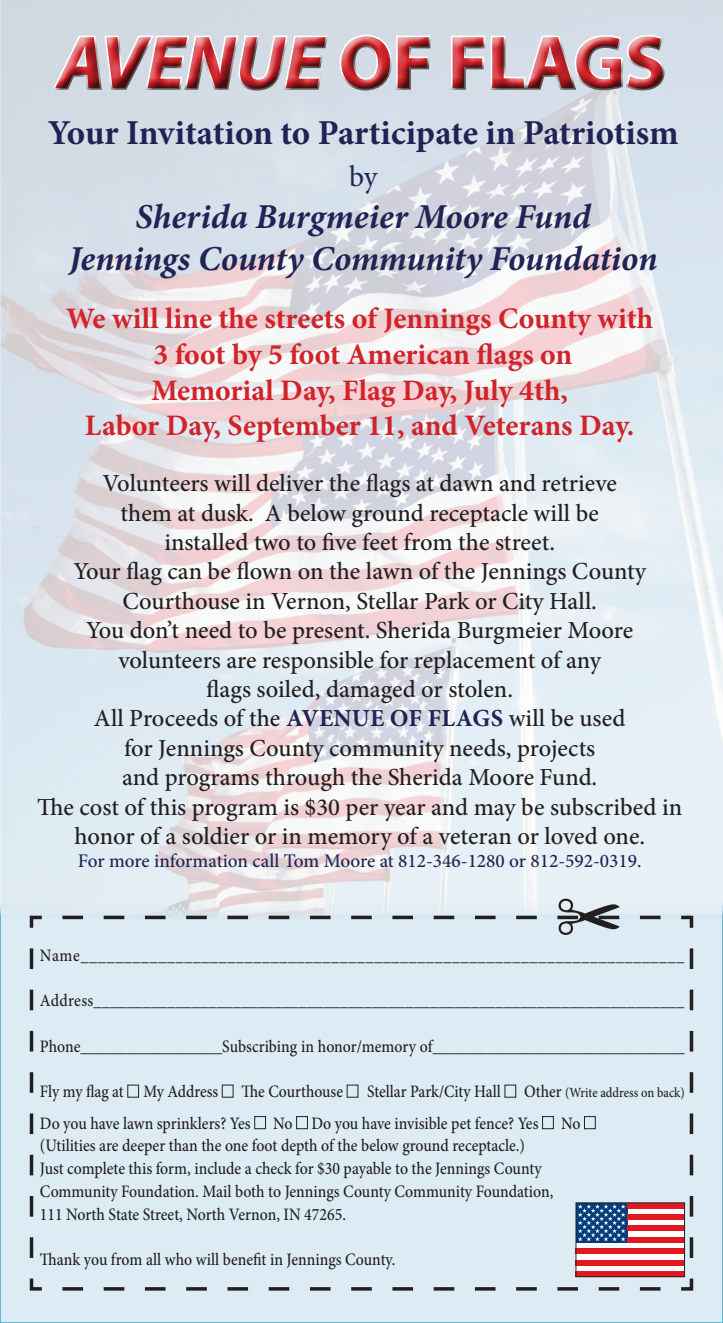
<style>
.page{position:relative;width:723px;height:1323px;background:#fff}
.page>*{position:absolute;margin:0;border:0;box-sizing:border-box;transform-origin:0 0}
.t1{font:700 75.25px "Myriad Pro";color:#d1232a}
.t2{font:italic 700 35px/42px "Minion Pro";letter-spacing:-.005em;color:#202354;text-align:center}
.t3{font:700 35px "Minion Pro";letter-spacing:-.005em;color:#202354}
.t4{font:700 29.75px/35.7px "Minion Pro";color:#d1232a;text-align:center}
.t5{font:29.75px "Minion Pro";color:#202354}
.t6{font:500 24.5px/29.4px "Minion Pro";color:#231f20;text-align:center}
.t7{font:500 19.25px "Minion Pro";color:#202354}
.t8{font:500 17.5px/22.8px "Minion Pro";color:#231f20;scale:.9 1}
.t9{font:500 17.5px "Minion Pro";letter-spacing:.02em;color:#231f20;scale:.9 1}
.t10{font:500 17.5px "Minion Pro";color:#231f20;scale:.89 1}
.t11{font:500 14px "Minion Pro";color:#231f20;scale:.89 1}
.s1{font-style:italic}
.s2{font-weight:700;color:#202354}
.s3{font-size:17.5px}
</style>
<div class="page">
<div style="left:0;top:900px;width:723px;height:423px;background:#dcebf4;border:2px solid #5aadd0"></div>
<img style="left:1px;top:0;width:722px;height:923px">
<div style="left:40px;top:22px;width:633px;height:77px;background:#d3dbe4"></div>
<div style="left:43px;top:27px;width:634px;height:76px;background:#231f20;opacity:.75"></div>
<svg style="left:28px;top:914px;width:667px;height:377px"></svg>
<div style="left:127px;top:1085px;width:12px;height:13px;border:1px solid #231f20"></div>
<div style="left:222px;top:1085px;width:11px;height:13px;border:1px solid #231f20"></div>
<div style="left:347px;top:1085px;width:11px;height:13px;border:1px solid #231f20"></div>
<div style="left:504px;top:1085px;width:12px;height:13px;border:1px solid #231f20"></div>
<div style="left:254px;top:1116px;width:12px;height:13px;border:1px solid #231f20"></div>
<div style="left:296px;top:1116px;width:12px;height:13px;border:1px solid #231f20"></div>
<div style="left:542px;top:1116px;width:12px;height:13px;border:1px solid #231f20"></div>
<div style="left:584px;top:1116px;width:12px;height:13px;border:1px solid #231f20"></div>
<div style="left:576px;top:1203px;width:108px;height:74px;background:#fff"></div>
<div style="left:576px;top:1203px;width:51px;height:40px;background:#013d7d"></div>
<div style="left:627px;top:1203px;width:57px;height:6px;background:#e01921"></div>
<div style="left:627px;top:1214px;width:57px;height:6px;background:#e01921"></div>
<div style="left:627px;top:1226px;width:57px;height:5px;background:#e01921"></div>
<div style="left:627px;top:1237px;width:57px;height:6px;background:#e01921"></div>
<div style="left:576px;top:1248px;width:108px;height:6px;background:#e01921"></div>
<div style="left:576px;top:1260px;width:108px;height:5px;background:#e01921"></div>
<div style="left:576px;top:1271px;width:108px;height:6px;background:#e01921"></div>
<svg style="left:578px;top:1205px;width:47px;height:36px"></svg>
<div style="left:576px;top:1203px;width:109px;height:74px;border:1px solid #231f20"></div>
<svg style="left:52px;top:898px;width:608px;height:37px"></svg>
<h1 class="t1" style="left:57px;top:14px;width:610px"><span class="s1">AVENUE</span> OF FLAGS</h1>
<h2 class="t3" style="left:48px;top:108px;width:632px">Your Invitation to Participate in Patriotism</h2>
<p class="t5" style="left:349px;top:156px;width:30px">by</p>
<h2 class="t2" style="left:69px;top:195px;width:590px">Sherida Burgmeier Moore Fund<br>Jennings County Community Foundation</h2>
<p class="t4" style="left:66px;top:301px;width:588px">We will line the streets of Jennings County with 3 foot by 5 foot American flags on<br>Memorial Day, Flag Day, July 4th,<br>Labor Day, September 11, and Veterans Day.</p>
<p class="t6" style="left:37px;top:469px;width:646px">Volunteers will deliver the flags at dawn and retrieve<br>them at dusk. A below ground receptacle will be<br>installed two to five feet from the street.<br>Your flag can be flown on the lawn of the Jennings County Courthouse in Vernon, Stellar Park or City Hall.<br>You don’t need to be present. Sherida Burgmeier Moore volunteers are responsible for replacement of any<br>flags soiled, damaged or stolen.<br>All Proceeds of the <span class="s2">Avenue of FLags</span> will be used<br>for Jennings County community needs, projects<br>and programs through the Sherida Moore Fund.<br>The cost of this program is $30 per year and may be subscribed in honor of a soldier or in memory of a veteran or loved one.</p>
<p class="t7" style="left:78px;top:848px;width:565px">For more information call Tom Moore at 812-346-1280 or 812-592-0319.</p>
<p class="t8" style="left:40px;top:944px;width:717px">Name______________________________________________________________________</p>
<p class="t9" style="left:40px;top:989px;width:717px">Address________________________________________________________________________</p>
<p class="t8" style="left:40px;top:1035px;width:718px">Phone__________________Subscribing in honor/memory of________________________________</p>
<p class="t10" style="left:40px;top:1080px;width:202px">Fly my flag at My Address</p>
<p class="t10" style="left:241px;top:1080px;width:116px">The Courthouse</p>
<p class="t10" style="left:367px;top:1080px;width:152px">Stellar Park/City Hall</p>
<p class="t11" style="left:524px;top:1083px;width:182px"><span class="s3">Other</span> (Write address on back)</p>
<p class="t8" style="left:40px;top:1112px;width:236px">Do you have lawn sprinklers? Yes</p>
<p class="t8" style="left:273px;top:1112px;width:296px">No Do you have invisible pet fence? Yes</p>
<p class="t8" style="left:561px;top:1112px;width:23px">No</p>
<p class="t8" style="left:40px;top:1135px;width:572px">(Utilities are deeper than the one foot depth of the below ground receptacle.)<br>Just complete this form, include a check for $30 payable to the Jennings County Community Foundation. Mail both to Jennings County Community Foundation, 111 North State Street, North Vernon, IN 47265.</p>
<p class="t8" style="left:40px;top:1248px;width:396px">Thank you from all who will benefit in Jennings County.</p>
</div>
